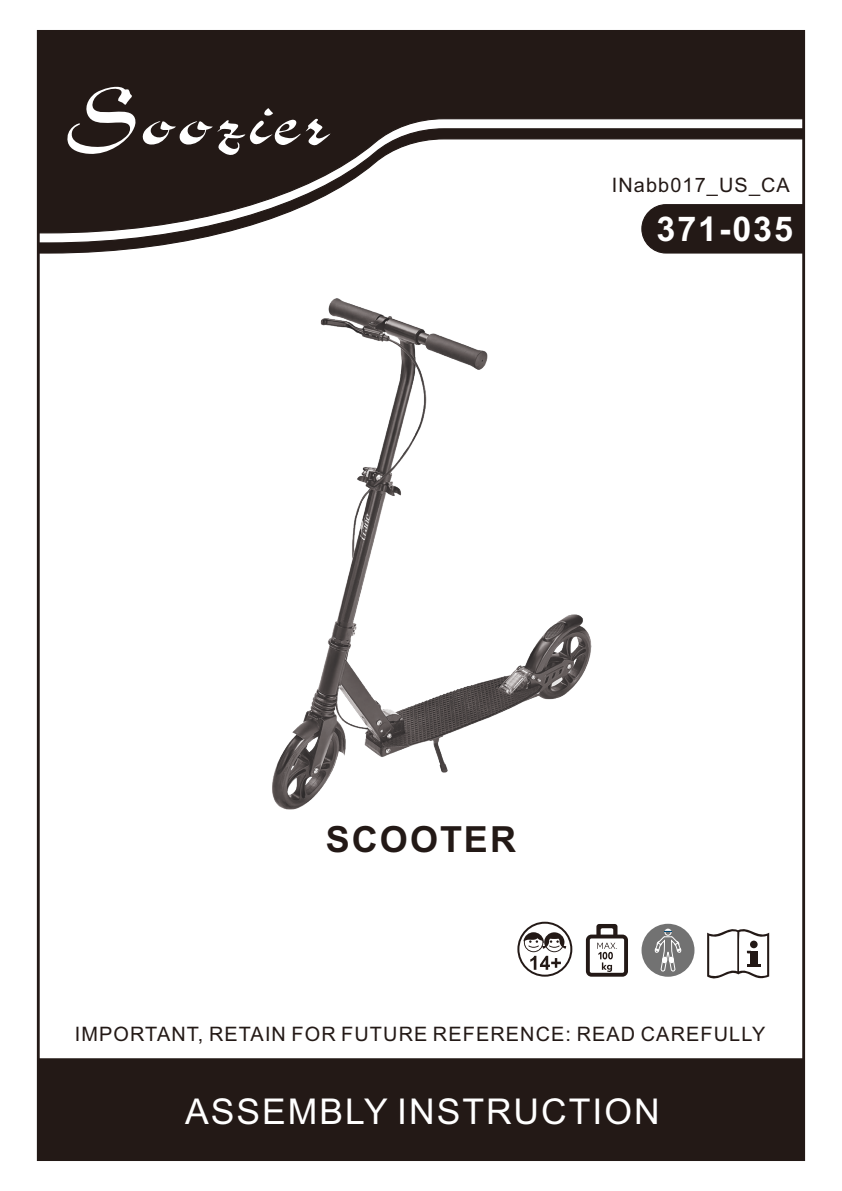
<style>
.page{position:relative;width:842px;height:1191px;background:#fff}
.page>*{position:absolute;margin:0;border:0;box-sizing:border-box;transform-origin:0 0}
.t1{font:700 36px "Arial";letter-spacing:.055em;color:#231916}
.t2{font:35.6px "Arial";letter-spacing:.055em;color:#fff}
.t3{font:700 34.2px "Arial";letter-spacing:.055em;color:#fff}
.t4{font:19.8px "Arial";letter-spacing:.055em;color:#231916}
</style>
<div class="page">
<img style="left:272px;top:298px;width:320px;height:512px">
<div style="left:37px;top:1057px;width:768px;height:103px;background:#231916"></div>
<svg style="left:586px;top:924px;width:42px;height:52px"></svg>
<div style="left:641px;top:923px;width:53px;height:53px;background:#727272;border-radius:50%"></div>
<svg style="left:654px;top:928px;width:28px;height:44px"></svg>
<svg style="left:518px;top:922px;width:53px;height:53px"></svg>
<svg style="left:523px;top:932px;width:43px;height:37px"></svg>
<div style="left:517px;top:921px;width:55px;height:55px;border:2px solid #231916;border-radius:50%"></div>
<svg style="left:707px;top:929px;width:62px;height:50px"></svg>
<div style="left:750px;top:940px;width:8px;height:8px;background:#231916;border-radius:50%"></div>
<div style="left:37px;top:30px;width:768px;height:98px;background:#231916"></div>
<svg style="left:37px;top:128px;width:768px;height:126px"></svg>
<svg style="left:65px;top:85px;width:266px;height:71px;background:#443c39"></svg>
<p class="t4" style="left:612px;top:177px;width:180px">INabb017_US_CA</p>
<h3 class="t3" style="left:656px;top:216px;width:138px">371-035</h3>
<h1 class="t1" style="left:326px;top:826px;width:192px">SCOOTER</h1>
<p class="t4" style="left:75px;top:1026px;width:692px">IMPORTANT, RETAIN FOR FUTURE REFERENCE: READ CAREFULLY</p>
<h2 class="t2" style="left:185px;top:1098px;width:476px">ASSEMBLY INSTRUCTION</h2>
</div>
